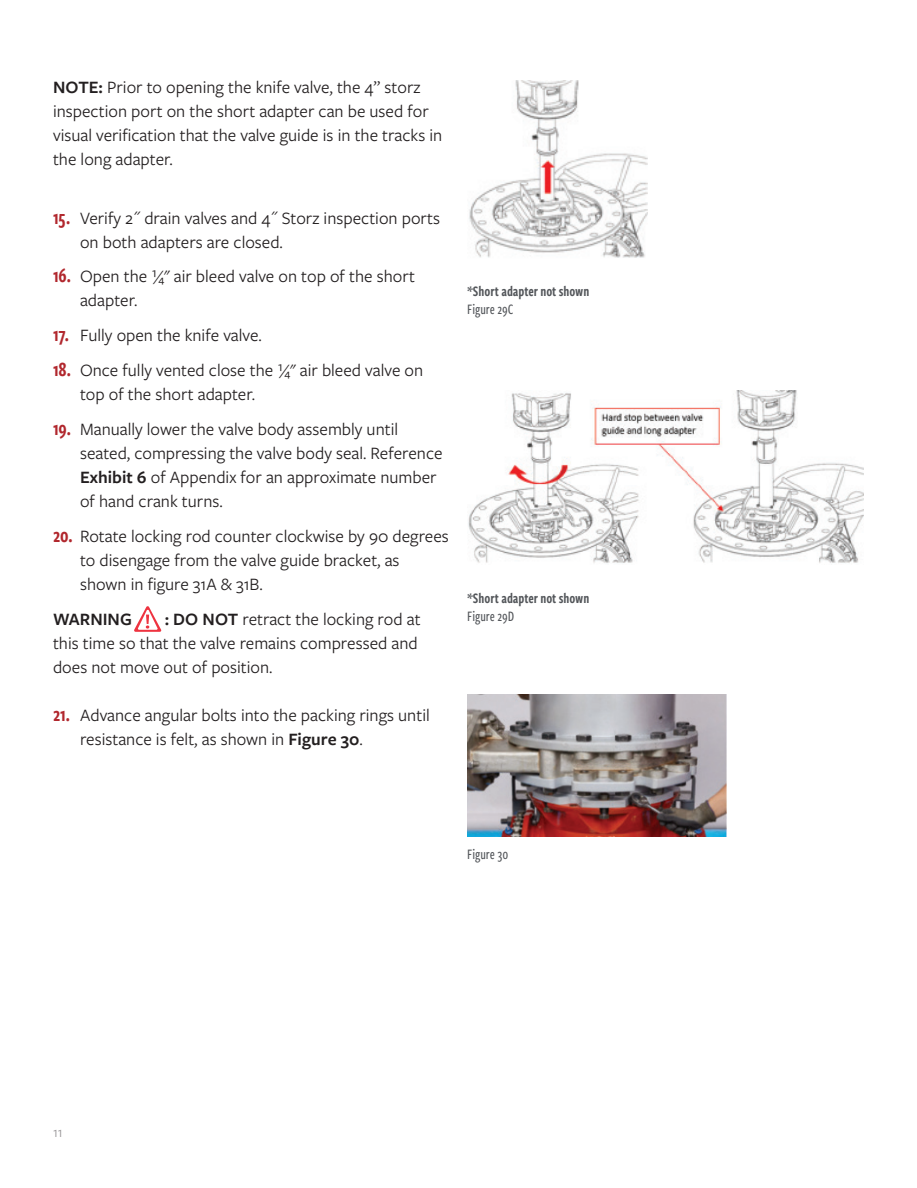
<style>
.page{position:relative;width:917px;height:1188px;background:#fff}
.page>*{position:absolute;margin:0;border:0;box-sizing:border-box;transform-origin:0 0}
.Body_Copy{font:18px/24px "Freight Sans Pro";color:#231f20}
.Body_Copy-2{font:600 18px "Freight Sans Pro";color:#231f20}
.Image_Captions{font:15px/18px "Freight Sans Cmp Pro Semi";color:#53565a}
.Image_Captions-2{font:500 15px "Freight Sans Cmp Pro";color:#53565a}
.t1{font:15px "Freight Sans Pro";color:#9a9799}
.s1{font-weight:600}
.s2{font-family:"Freight Sans Cmp Pro Semi";font-size:21px;color:#b1272d}
.s3{font-family:"Freight Sans Cmp Pro";font-weight:500}
</style>
<div class="page">
<img style="left:469px;top:80px;width:178px;height:178px">
<img style="left:468px;top:391px;width:395px;height:172px">
<img style="left:467px;top:694px;width:259px;height:142px">
<svg style="left:134px;top:606px;width:28px;height:25px"></svg>
<p class="Body_Copy" style="left:53px;top:74px;width:391px"><span class="s1">NOTE:</span> Prior to opening the knife valve, the 4” storz inspection port on the short adapter can be used for visual verification that the valve guide is in the tracks in the long adapter.</p>
<p class="Body_Copy" style="left:80px;top:205px;width:361px;text-indent:-27px"><span class="s2">15.</span> Verify 2˝ drain valves and 4˝ Storz inspection ports on both adapters are closed.</p>
<p class="Body_Copy" style="left:80px;top:264px;width:336px;text-indent:-27px"><span class="s2">16.</span> Open the ¼" air bleed valve on top of the short adapter.</p>
<p class="Body_Copy" style="left:53px;top:322px;width:210px"><span class="s2">17.</span> Fully open the knife valve.</p>
<p class="Body_Copy" style="left:80px;top:357px;width:345px;text-indent:-27px"><span class="s2">18.</span> Once fully vented close the ¼" air bleed valve on top of the short adapter.</p>
<p class="Body_Copy" style="left:80px;top:416px;width:364px;text-indent:-27px"><span class="s2">19.</span> Manually lower the valve body assembly until seated, compressing the valve body seal. Reference <span class="s1">Exhibit 6</span> of Appendix for an approximate number of hand crank turns.</p>
<p class="Body_Copy" style="left:80px;top:523px;width:370px;text-indent:-27px"><span class="s2">20.</span> Rotate locking rod counter clockwise by 90 degrees to disengage from the valve guide bracket, as shown in figure 31A &amp; 31B.</p>
<p class="Body_Copy-2" style="left:53px;top:606px;width:80px">WARNING</p>
<p class="Body_Copy" style="left:53px;top:606px;width:369px;text-indent:112px"><span class="s1">: DO NOT</span> retract the locking rod at this time so that the valve remains compressed and does not move out of position.</p>
<p class="Body_Copy" style="left:80px;top:702px;width:351px;text-indent:-27px"><span class="s2">21.</span> Advance angular bolts into the packing rings until resistance is felt, as shown in <span class="s1">Figure 30</span>.</p>
<p class="Image_Captions" style="left:467px;top:281px;width:124px">*Short adapter not shown<br><span class="s3">Figure 29C</span></p>
<p class="Image_Captions" style="left:467px;top:588px;width:124px">*Short adapter not shown<br><span class="s3">Figure 29D</span></p>
<p class="Image_Captions-2" style="left:467px;top:844px;width:43px">Figure 30</p>
<p class="t1" style="left:53px;top:1121px;width:11px">11</p>
</div>
